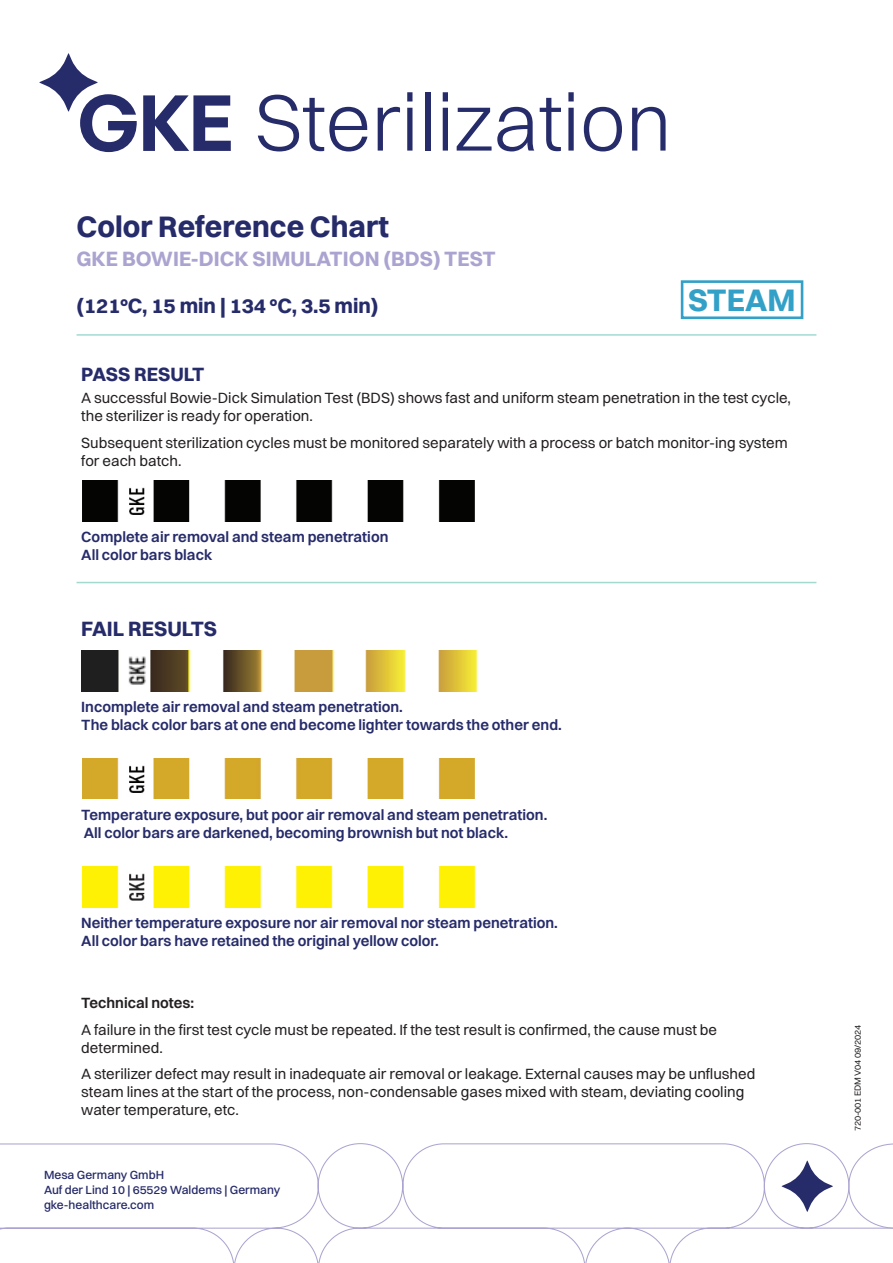
<style>
.page{position:relative;width:893px;height:1263px;background:#fff}
.page>*{position:absolute;margin:0;border:0;box-sizing:border-box;transform-origin:0 0}
.t1{font:300 81px "Switzer";color:#262b6a}
.t2{font:700 31.5px "Switzer";color:#33a1c7}
.t3{font:700 30px "Switzer";color:#262b6a}
.t4{font:700 21px "Switzer";color:#262b6a}
.t5{font:700 21px "Switzer";color:#aba4d0}
.t6{font:700 19.5px "Switzer";color:#262b6a}
.t7{font:15px/18px "Switzer";color:#231f20}
.t8{font:600 15px/18px "Switzer";color:#262b6a}
.t9{font:600 15px "Switzer";color:#231f20}
.t10{font:500 12px/15px "Switzer";color:#262b6a}
.t11{font:9px "Switzer";letter-spacing:-.02em;color:#231f20}
</style>
<div class="page">
<svg style="left:0;top:1143px;width:848px;height:120px"></svg>
<svg style="left:143px;top:95px;width:88px;height:56px"></svg>
<svg style="left:39px;top:53px;width:98px;height:99px"></svg>
<svg style="left:782px;top:1160px;width:51px;height:52px"></svg>
<svg style="left:848px;top:1143px;width:45px;height:86px"></svg>
<hr style="left:77px;top:334px;width:739px;height:2px;background:#a4d9d0">
<hr style="left:77px;top:582px;width:739px;height:1px;background:#a4d9d0">
<div style="left:681px;top:280px;width:122px;height:39px;border:3px solid #33a1c7"></div>
<img style="left:81px;top:650px;width:397px;height:41px">
<img style="left:82px;top:481px;width:393px;height:40px">
<img style="left:82px;top:758px;width:393px;height:41px">
<img style="left:82px;top:867px;width:393px;height:40px">
<h1 class="t1" style="left:254px;top:74px;width:419px">Sterilization</h1>
<h3 class="t3" style="left:77px;top:208px;width:314px">Color Reference Chart</h3>
<h3 class="t5" style="left:77px;top:246px;width:421px">GKE BOWIE-DICK SIMULATION (BDS) TEST</h3>
<h3 class="t4" style="left:77px;top:292px;width:304px">(121°C, 15 min | 134 °C, 3.5 min)</h3>
<h2 class="t2" style="left:688px;top:281px;width:109px">STEAM</h2>
<h3 class="t6" style="left:81px;top:362px;width:125px">PASS RESULT</h3>
<p class="t7" style="left:81px;top:389px;width:711px">A successful Bowie-Dick Simulation Test (BDS) shows fast and uniform steam penetration in the test cycle, the sterilizer is ready for operation.</p>
<p class="t7" style="left:81px;top:433px;width:708px">Subsequent sterilization cycles must be monitored separately with a process or batch monitor-ing system for each batch.</p>
<p class="t8" style="left:81px;top:528px;width:309px">Complete air removal and steam penetration<br>All color bars black</p>
<h3 class="t4" style="left:81px;top:615px;width:137px">FAIL RESULTS</h3>
<p class="t8" style="left:81px;top:697px;width:482px">Incomplete air removal and steam penetration.<br>The black color bars at one end become lighter towards the other end.</p>
<p class="t8" style="left:81px;top:805px;width:468px">Temperature exposure, but poor air removal and steam penetration.<br>All color bars are darkened, becoming brownish but not black.</p>
<p class="t8" style="left:81px;top:914px;width:478px">Neither temperature exposure nor air removal nor steam penetration.<br>All color bars have retained the original yellow color.</p>
<p class="t9" style="left:81px;top:994px;width:114px">Technical notes:</p>
<p class="t7" style="left:81px;top:1020px;width:637px">A failure in the first test cycle must be repeated. If the test result is confirmed, the cause must be determined.</p>
<p class="t7" style="left:81px;top:1065px;width:676px">A sterilizer defect may result in inadequate air removal or leakage. External causes may be unflushed steam lines at the start of the process, non-condensable gases mixed with steam, deviating cooling water temperature, etc.</p>
<p class="t10" style="left:44px;top:1167px;width:238px">Mesa Germany GmbH<br>Auf der Lind 10 | 65529 Waldems | Germany gke-healthcare.com</p>
<p class="t11" style="left:852px;top:1131px;width:107px;rotate:-90deg">720-001 EDM V04 09/2024</p>
</div>
